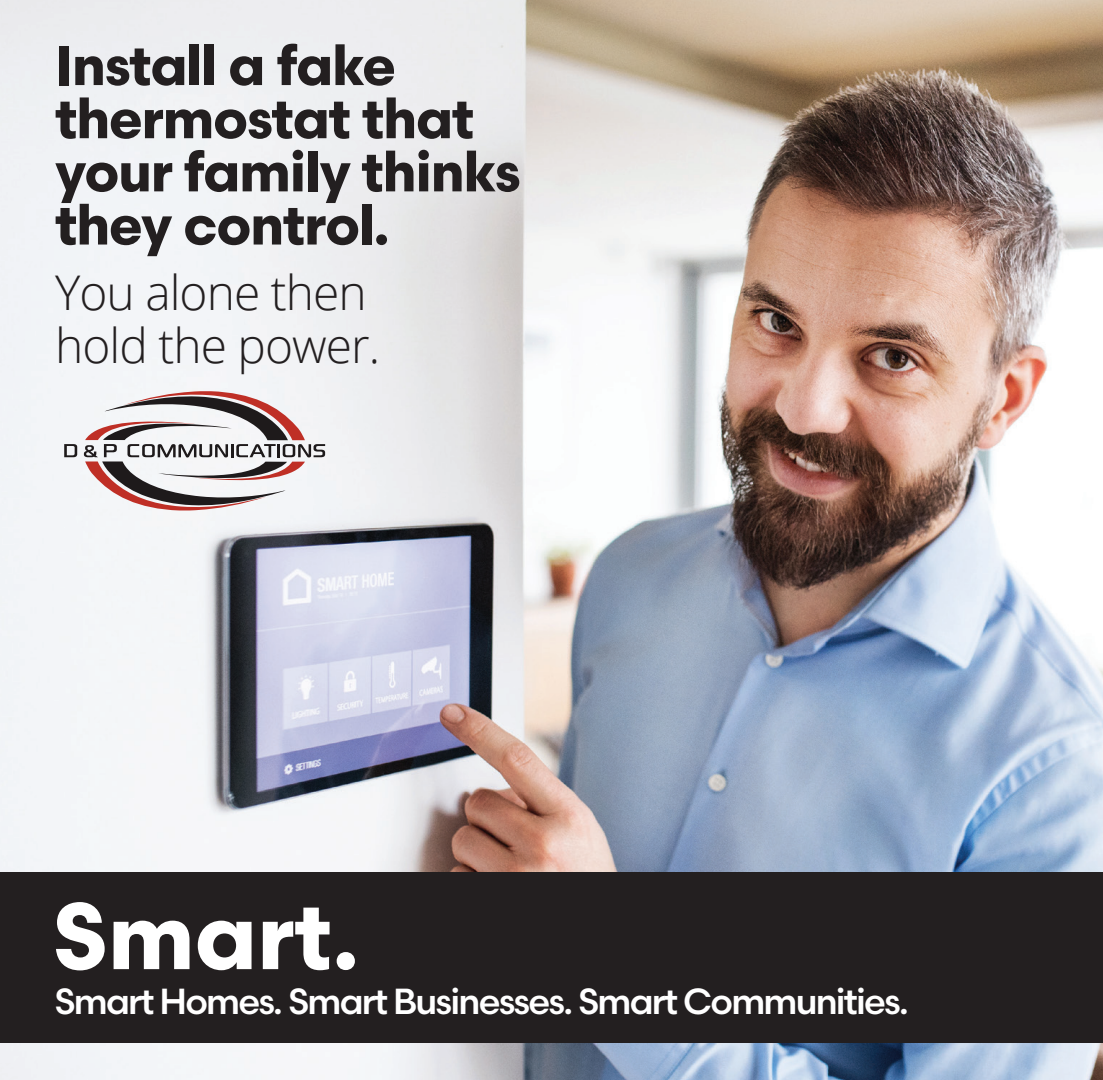
<style>
.page{position:relative;width:1103px;height:1080px;background:#fff}
.page>*{position:absolute;margin:0;border:0;box-sizing:border-box;transform-origin:0 0}
.Smart{font:700 93.9px "Scandia";color:#fff}
.t1{font:700 55.8px/53.1px "Scandia";letter-spacing:-.02em;color:#231f20}
.t2{font:300 47.7px/53.1px "Open Sans";letter-spacing:-.02em;color:#231f20}
.t3{font:500 36.3px "Scandia";letter-spacing:-.05em;color:#fff}
</style>
<div class="page">
<img style="left:0;top:0;width:1102px;height:1080px">
<div style="left:0;top:873px;width:1102px;height:170px;background:#231f20"></div>
<svg style="left:64px;top:444px;width:13px;height:13px"></svg>
<svg style="left:84px;top:391px;width:241px;height:119px"></svg>
<p class="t1" style="left:55px;top:38px;width:467px">Install a fake thermostat that your family thinks they control.</p>
<p class="t2" style="left:55px;top:265px;width:326px">You alone then hold the power.</p>
<p class="Smart" style="left:52px;top:877px;width:308px">Smart.</p>
<p class="t3" style="left:54px;top:979px;width:855px">Smart Homes. Smart Businesses. Smart Communities.</p>
</div>
